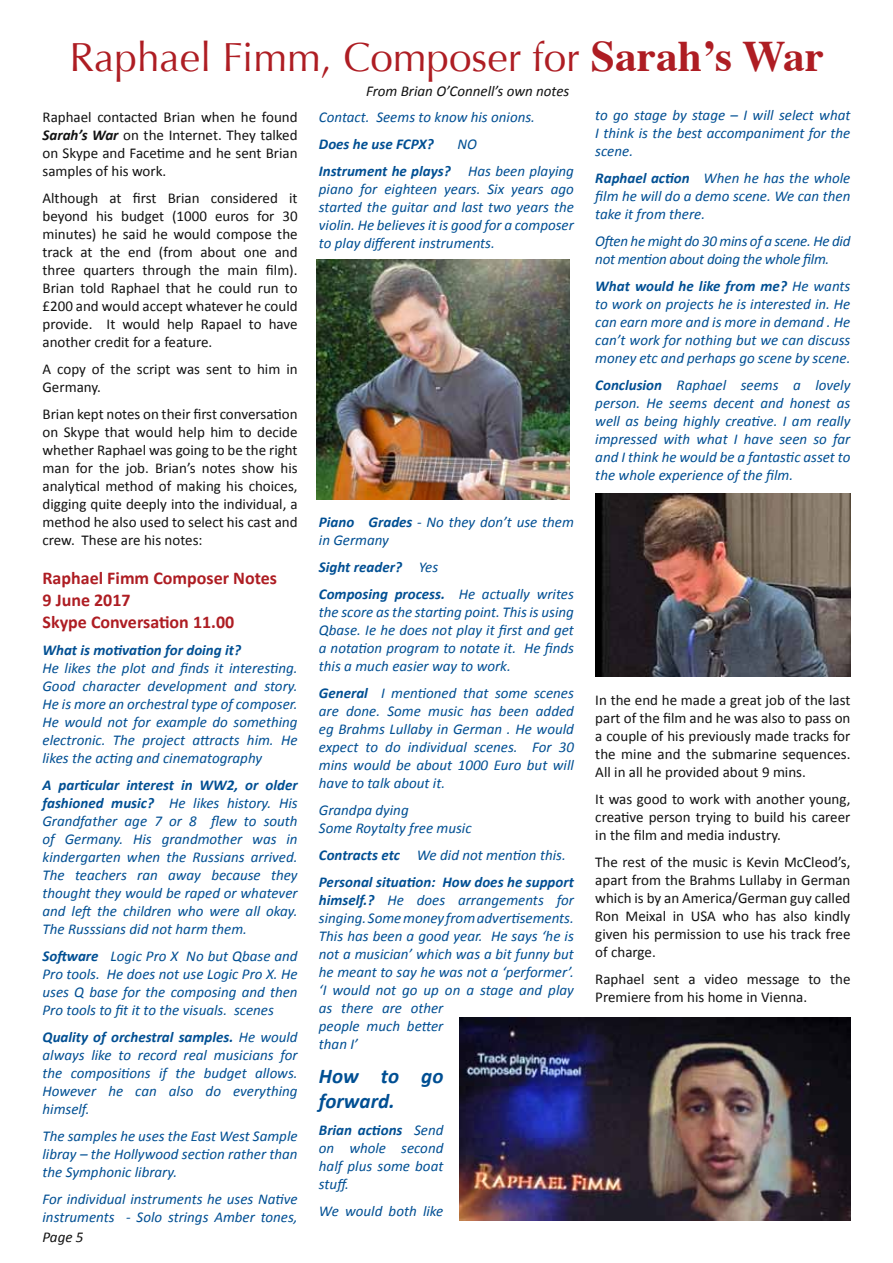
<style>
.page{position:relative;width:893px;height:1263px;background:#fff}
.page>*{position:absolute;margin:0;border:0;box-sizing:border-box;transform-origin:0 0}
.t1{font:40.5px "Optima";color:#ae1d23}
.t2{font:italic 700 21px/25.2px "Calibri";color:#004f93}
.t3{font:700 18px/21.6px "Calibri";color:#ae1d23}
.t4{font:italic 15px/18px "Calibri";color:#004f93;text-align:justify}
.t5{font:15px/18px "Calibri";color:#121212;text-align:justify}
.t6{font:italic 700 15px/27px "Calibri";color:#004f93}
.t7{font:italic 15px/18px "Calibri";letter-spacing:-.02em;color:#004f93}
.t8{font:italic 15px "Calibri";color:#121212}
.s1{font-family:"Times";font-weight:700;font-size:43.5px}
.s2{font-weight:700;font-style:italic}
.s3{font-weight:700}
.s4{font-weight:400}
</style>
<div class="page">
<img style="left:595px;top:493px;width:255px;height:183px">
<img style="left:317px;top:259px;width:253px;height:241px">
<img style="left:459px;top:1017px;width:391px;height:203px">
<h1 class="t1" style="left:69px;top:34px;width:756px">Raphael Fimm, Composer for <span class="s1">Sarah’s War</span></h1>
<p class="t5" style="left:43px;top:107px;width:257px">Raphael contacted Brian when he found <span class="s2">Sarah’s War</span> on the Internet. They talked on Skype and Facetime and he sent Brian samples of his work.</p>
<p class="t5" style="left:43px;top:188px;width:257px">Although at first Brian considered it beyond his budget (1000 euros for 30 minutes) he said he would compose the track at the end (from about one and three quarters through the main film).<br>Brian told Raphael that he could run to £200 and would accept whatever he could provide. It would help Rapael to have another credit for a feature.</p>
<p class="t5" style="left:43px;top:359px;width:257px">A copy of the script was sent to him in<br>Germany.</p>
<p class="t5" style="left:43px;top:404px;width:257px">Brian kept notes on their first conversation on Skype that would help him to decide whether Raphael was going to be the right man for the job. Brian’s notes show his analytical method of making his choices, digging quite deeply into the individual, a method he also used to select his cast and crew. These are his notes:</p>
<p class="t3" style="left:43px;top:567px;width:236px">Raphael Fimm Composer Notes<br>9 June 2017<br>Skype Conversation 11.00</p>
<p class="t6" style="left:43px;top:635px;width:200px">What is motivation for doing it?</p>
<p class="t4" style="left:43px;top:658px;width:257px">He likes the plot and finds it interesting.<br>Good character development and story.<br>He is more an orchestral type of composer.<br>He would not for example do something electronic. The project attracts him. He likes the acting and cinematography</p>
<p class="t4" style="left:43px;top:775px;width:257px"><span class="s3">A particular interest in WW2, or older fashioned music?</span> He likes history. His Grandfather age 7 or 8 flew to south of Germany. His grandmother was in kindergarten when the Russians arrived.<br>The teachers ran away because they thought they would be raped or whatever and left the children who were all okay.<br>The Russsians did not harm them.</p>
<p class="t4" style="left:43px;top:946px;width:257px"><span class="s3">Software</span> Logic Pro X No but Qbase and Pro tools. He does not use Logic Pro X. He uses Q base for the composing and then Pro tools to fit it to the visuals. scenes</p>
<p class="t4" style="left:43px;top:1027px;width:257px"><span class="s3">Quality of orchestral samples.</span> He would always like to record real musicians for the compositions if the budget allows.<br>However he can also do everything himself.</p>
<p class="t4" style="left:43px;top:1126px;width:257px">The samples he uses the East West Sample libray – the Hollywood section rather than the Symphonic library.</p>
<p class="t4" style="left:43px;top:1189px;width:257px">For individual instruments he uses Native instruments - Solo strings Amber tones,</p>
<p class="t8" style="left:366px;top:82px;width:205px">From Brian O’Connell’s own notes</p>
<p class="t4" style="left:595px;top:105px;width:257px">to go stage by stage – I will select what I think is the best accompaniment for the scene.</p>
<p class="t4" style="left:595px;top:168px;width:257px"><span class="s3">Raphael action</span> When he has the whole film he will do a demo scene. We can then take it from there.</p>
<p class="t7" style="left:595px;top:231px;width:257px">Often he might do 30 mins of a scene. He did not mention about doing the whole film.</p>
<p class="t4" style="left:595px;top:276px;width:257px"><span class="s3">What would he like from me?</span> He wants to work on projects he is interested in. He can earn more and is more in demand . He can’t work for nothing but we can discuss money etc and perhaps go scene by scene.</p>
<p class="t4" style="left:595px;top:375px;width:257px"><span class="s3">Conclusion</span> Raphael seems a lovely person. He seems decent and honest as well as being highly creative. I am really impressed with what I have seen so far and I think he would be a fantastic asset to the whole experience of the film.</p>
<p class="t4" style="left:319px;top:107px;width:218px">Contact. Seems to know his onions.</p>
<p class="t6" style="left:319px;top:130px;width:116px">Does he use FCPX?</p>
<p class="t6" style="left:319px;top:130px;width:256px;text-indent:138px"><span class="s4">NO<br></span>Instrument he plays? <span class="s4">Has been playing</span></p>
<p class="t4" style="left:319px;top:179px;width:257px">piano for eighteen years. Six years ago started the guitar and last two years the violin. He believes it is good for a composer to play different instruments.</p>
<p class="t4" style="left:319px;top:512px;width:256px"><span class="s3">Piano Grades</span> - No they don’t use them in Germany</p>
<p class="t6" style="left:319px;top:553px;width:256px">Sight reader? <span class="s4">Yes<br></span>Composing process. <span class="s4">He actually writes</span></p>
<p class="t4" style="left:319px;top:602px;width:256px">the score as the starting point. This is using Qbase. Ie he does not play it first and get a notation program to notate it. He finds this a much easier way to work.</p>
<p class="t4" style="left:319px;top:683px;width:257px"><span class="s3">General</span> I mentioned that some scenes are done. Some music has been added eg Brahms Lullaby in German . He would expect to do individual scenes. For 30 mins would be about 1000 Euro but will have to talk about it.</p>
<p class="t4" style="left:319px;top:800px;width:154px">Grandpa dying<br>Some Roytalty free music</p>
<p class="t6" style="left:319px;top:841px;width:256px">Contracts etc <span class="s4">We did not mention this.<br></span>Personal situation: How does he support</p>
<p class="t4" style="left:319px;top:890px;width:257px;text-align:left"><span class="s3">himself.?</span> He does arrangements for singing. Some money from advertisements.<br>This has been a good year. He says ‘he is not a musician’ which was a bit funny but he meant to say he was not a ‘performer’. ‘I would not go up on a stage and play as there are other<br>people much better<br>than I’</p>
<h2 class="t2" style="left:319px;top:1062px;width:126px">How to go forward.</h2>
<p class="t4" style="left:319px;top:1121px;width:126px"><span class="s3">Brian actions</span> Send on whole second half plus some boat stuff.</p>
<p class="t4" style="left:319px;top:1202px;width:126px">We would both like</p>
<p class="t5" style="left:595px;top:690px;width:257px">In the end he made a great job of the last part of the film and he was also to pass on a couple of his previously made tracks for the mine and the submarine sequences.<br>All in all he provided about 9 mins.</p>
<p class="t5" style="left:595px;top:789px;width:257px">It was good to work with another young, creative person trying to build his career in the film and media industry.</p>
<p class="t5" style="left:595px;top:852px;width:257px">The rest of the music is Kevin McCleod’s, apart from the Brahms Lullaby in German which is by an America/German guy called Ron Meixal in USA who has also kindly given his permission to use his track free of charge.</p>
<p class="t5" style="left:595px;top:969px;width:257px">Raphael sent a video message to the<br>Premiere from his home in Vienna.</p>
<p class="t8" style="left:43px;top:1227px;width:43px">Page 5</p>
</div>
